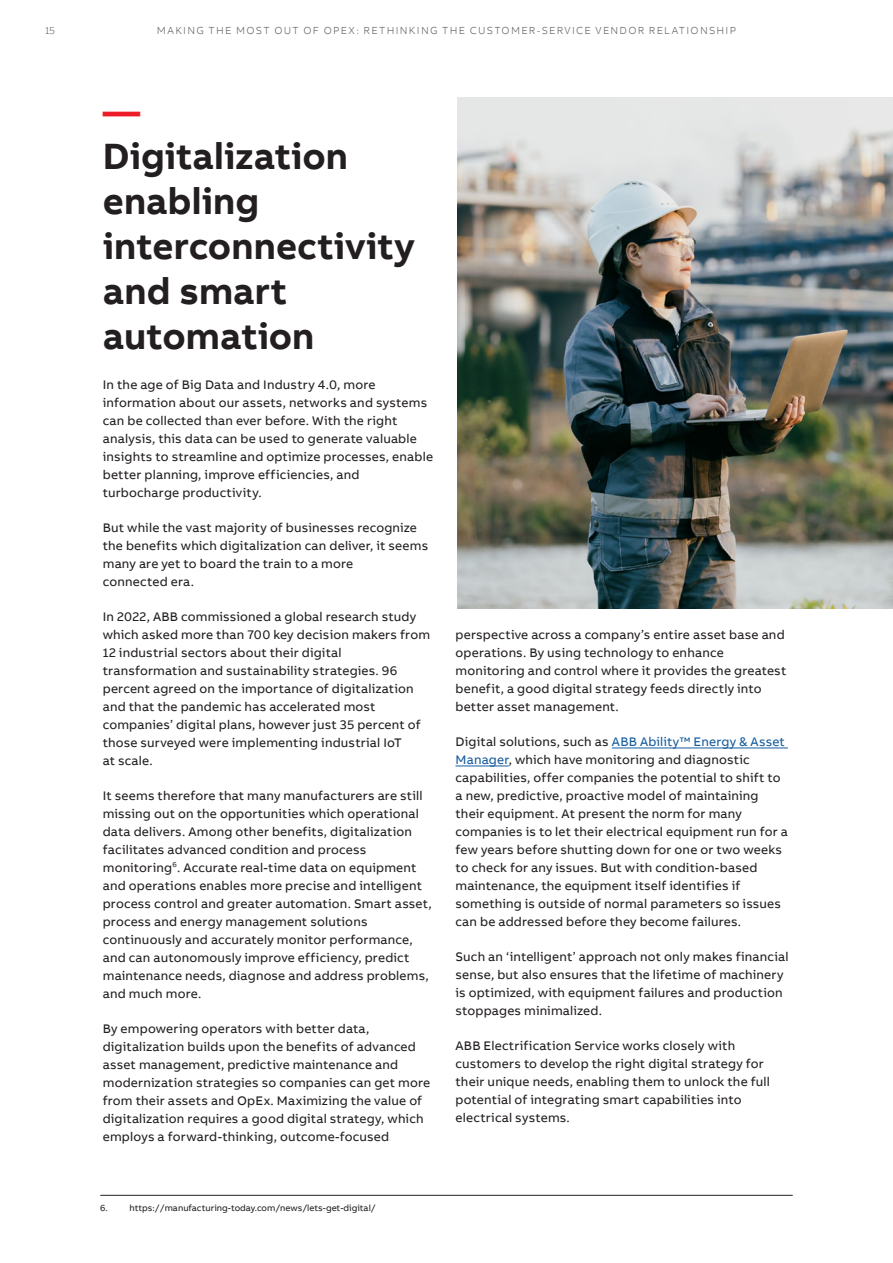
<style>
.page{position:relative;width:893px;height:1263px;background:#fff}
.page>*{position:absolute;margin:0;border:0;box-sizing:border-box;transform-origin:0 0}
.Headline_L_25pt_30pt{font:700 37.5px/45px "AB Bvoice";color:#231f20}
.Information_Level_Headline_25pt_30pt{font:700 37.5px "AB Bvoice";color:#ee1c28}
.Copytext_8_5pt_12pt{font:12.75px/18px "AB Bvoice";letter-spacing:.015em;color:#231f20}
.t1{font:300 10.5px "AB Bvoice";letter-spacing:.12em;color:#636366}
.t2{font:9px "AB Bvoice";color:#231f20}
.s1{color:#175d9e}
</style>
<div class="page">
<hr style="left:612px;top:747px;width:176px;height:1px;background:#175d9e">
<hr style="left:455px;top:765px;width:54px;height:1px;background:#175d9e">
<hr style="left:100px;top:1195px;width:693px;height:1px;background:#231f20">
<img style="left:457px;top:97px;width:436px;height:511px">
<p class="t1" style="left:45px;top:24px;width:11px">15</p>
<p class="t1" style="left:157px;top:24px;width:580px">MAKING THE MOST OUT OF OPEX: RETHINKING THE CUSTOMER-SERVICE VENDOR RELATIONSHIP</p>
<p class="Information_Level_Headline_25pt_30pt" style="left:103px;top:88px;width:39px">—</p>
<p class="Headline_L_25pt_30pt" style="left:103px;top:134px;width:314px">Digitalization enabling interconnectivity and smart automation</p>
<p class="Copytext_8_5pt_12pt" style="left:103px;top:375px;width:332px">In the age of Big Data and Industry 4.0, more information about our assets, networks and systems can be collected than ever before. With the right analysis, this data can be used to generate valuable insights to streamline and optimize processes, enable better planning, improve efficiencies, and turbocharge productivity.</p>
<p class="Copytext_8_5pt_12pt" style="left:103px;top:518px;width:327px">But while the vast majority of businesses recognize the benefits which digitalization can deliver, it seems many are yet to board the train to a more<br>connected era.</p>
<p class="Copytext_8_5pt_12pt" style="left:103px;top:607px;width:329px">In 2022, ABB commissioned a global research study which asked more than 700 key decision makers from 12 industrial sectors about their digital transformation and sustainability strategies. 96 percent agreed on the importance of digitalization and that the pandemic has accelerated most companies’ digital plans, however just 35 percent of those surveyed were implementing industrial IoT<br>at scale.</p>
<p class="Copytext_8_5pt_12pt" style="left:103px;top:786px;width:330px">It seems therefore that many manufacturers are still missing out on the opportunities which operational data delivers. Among other benefits, digitalization facilitates advanced condition and process monitoring<sup>6</sup>. Accurate real-time data on equipment and operations enables more precise and intelligent process control and greater automation. Smart asset, process and energy management solutions continuously and accurately monitor performance, and can autonomously improve efficiency, predict maintenance needs, diagnose and address problems, and much more.</p>
<p class="Copytext_8_5pt_12pt" style="left:103px;top:1019px;width:329px">By empowering operators with better data, digitalization builds upon the benefits of advanced asset management, predictive maintenance and modernization strategies so companies can get more from their assets and OpEx. Maximizing the value of digitalization requires a good digital strategy, which employs a forward-thinking, outcome-focused</p>
<p class="Copytext_8_5pt_12pt" style="left:455px;top:626px;width:332px">perspective across a company’s entire asset base and operations. By using technology to enhance monitoring and control where it provides the greatest benefit, a good digital strategy feeds directly into better asset management.</p>
<p class="Copytext_8_5pt_12pt" style="left:455px;top:733px;width:334px">Digital solutions, such as <span class="s1">ABB Ability™ Energy &amp; Asset Manager</span>, which have monitoring and diagnostic capabilities, offer companies the potential to shift to a new, predictive, proactive model of maintaining their equipment. At present the norm for many companies is to let their electrical equipment run for a few years before shutting down for one or two weeks to check for any issues. But with condition-based maintenance, the equipment itself identifies if something is outside of normal parameters so issues can be addressed before they become failures.</p>
<p class="Copytext_8_5pt_12pt" style="left:455px;top:948px;width:335px">Such an ‘intelligent’ approach not only makes financial sense, but also ensures that the lifetime of machinery is optimized, with equipment failures and production stoppages minimalized.</p>
<p class="Copytext_8_5pt_12pt" style="left:455px;top:1037px;width:316px">ABB Electrification Service works closely with customers to develop the right digital strategy for their unique needs, enabling them to unlock the full potential of integrating smart capabilities into electrical systems.</p>
<p class="t2" style="left:100px;top:1202px;width:277px">6. https://manufacturing-today.com/news/lets-get-digital/</p>
</div>
